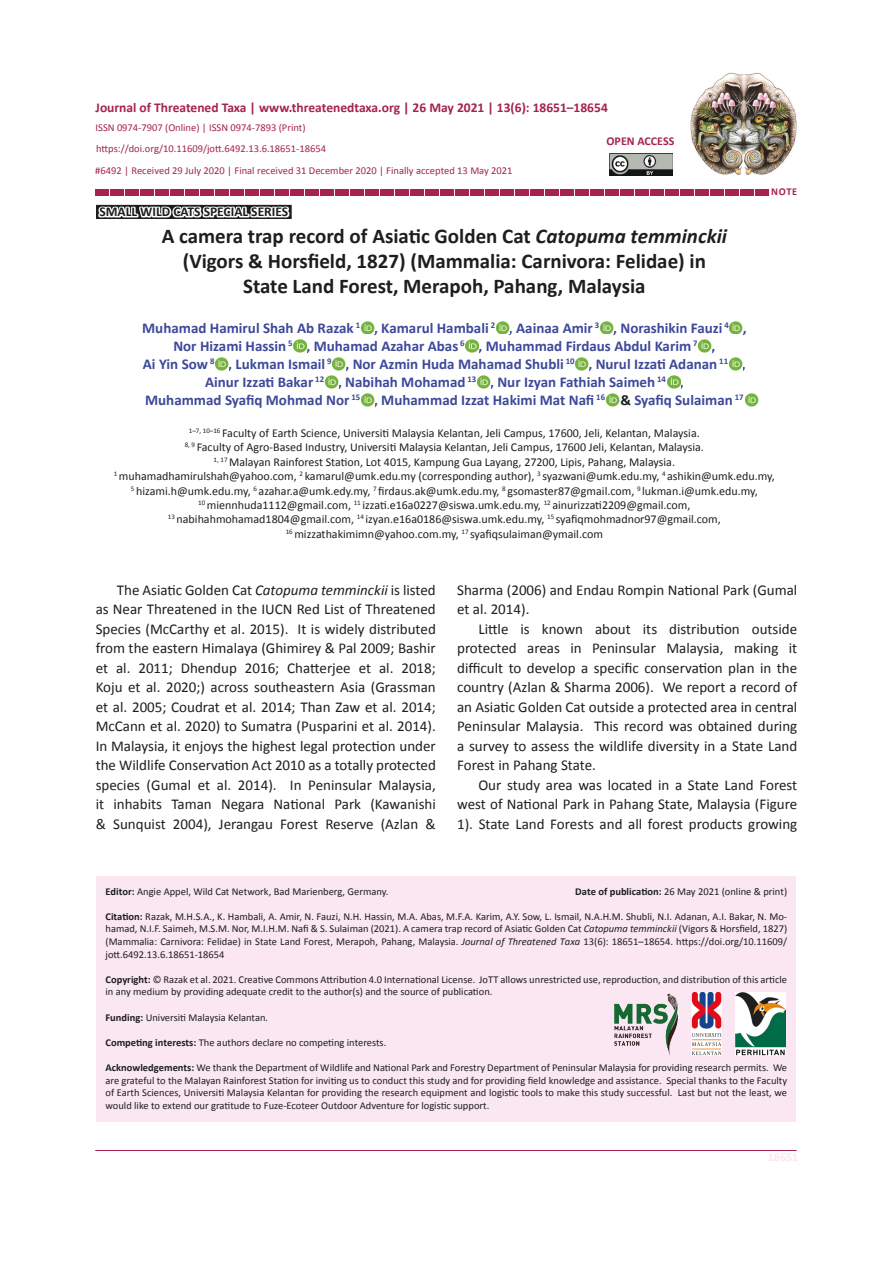
<style>
.page{position:relative;width:893px;height:1263px;background:#fff}
.page>*{position:absolute;margin:0;border:0;box-sizing:border-box;transform-origin:0 0}
.t1{font:700 21px/25.2px "Calibri";color:#1d1e1f;text-align:center}
.t2{font:15px/19.5px "Calibri";color:#1d1e1f}
.t3{font:700 15px/18px "Calibri";color:#3d4999;text-align:center}
.t4{font:15px/19.5px "Calibri 2";color:#1d1e1f}
.t5{font:700 13.5px "Calibri";color:#a5234c}
.t6{font:700 13.5px "Calibri";color:#1d1e1f}
.t7{font:12px/14.4px "Calibri";color:#1d1e1f;text-align:center}
.t8{font:12px/14.4px "Calibri 2";color:#1d1e1f;text-align:center}
.t9{font:700 12px "Calibri";color:#a5234c}
.t10{font:12px "Calibri Bold 2";color:#fae7f2}
.t11{font:10.5px/12.6px "Calibri";color:#1d1e1f}
.t12{font:10.5px "Calibri 2";color:#1d1e1f}
.t13{font:10.5px "Calibri";color:#a5234c}
.t14{font:700 10.5px "Calibri";color:#a5234c}
.s1{font-family:"Calibri 2"}
.s2{font-family:"Calibri Bold Italic 2";font-weight:400}
.s3{color:#1d1e1f}
.s4{font-family:"Calibri"}
.s5{font-style:italic}
.s6{font-family:"Calibri Bold 2"}
.s7{font-family:"Calibri";font-weight:700}
.s8{font-family:"Calibri";font-style:italic}
.s9{font-weight:700}
</style>
<div class="page">
<div style="left:96px;top:876px;width:700px;height:246px;background:#fae7f2"></div>
<img style="left:690px;top:72px;width:107px;height:104px">
<img style="left:609px;top:154px;width:63px;height:22px">
<svg style="left:361px;top:321px;width:13px;height:13px"></svg>
<img style="left:293px;top:339px;width:14px;height:13px">
<img style="left:465px;top:339px;width:14px;height:13px">
<svg style="left:698px;top:339px;width:13px;height:13px"></svg>
<svg style="left:215px;top:357px;width:13px;height:13px"></svg>
<svg style="left:575px;top:357px;width:13px;height:13px"></svg>
<svg style="left:729px;top:357px;width:13px;height:13px"></svg>
<svg style="left:325px;top:357px;width:20px;height:31px"></svg>
<svg style="left:477px;top:375px;width:13px;height:13px"></svg>
<img style="left:667px;top:375px;width:14px;height:13px">
<svg style="left:361px;top:393px;width:13px;height:13px"></svg>
<svg style="left:606px;top:393px;width:13px;height:13px"></svg>
<svg style="left:745px;top:393px;width:13px;height:13px"></svg>
<svg style="left:496px;top:321px;width:13px;height:13px"></svg>
<svg style="left:600px;top:321px;width:13px;height:13px"></svg>
<svg style="left:729px;top:321px;width:13px;height:13px"></svg>
<hr style="left:95px;top:1150px;width:702px;height:1px;background:#a5234c">
<svg style="left:95px;top:189px;width:674px;height:27px"></svg>
<div style="left:96px;top:205px;width:196px;height:14px;border:2px solid #1d1e1f"></div>
<img style="left:614px;top:993px;width:64px;height:62px">
<img style="left:736px;top:992px;width:50px;height:63px">
<img style="left:692px;top:992px;width:29px;height:63px">
<p class="t5" style="left:96px;top:99px;width:514px">Journal of Threatened Taxa | www.threatenedtaxa.org | 26 May 2021 | 13(6): 18651–18654</p>
<p class="t13" style="left:96px;top:121px;width:211px">ISSN 0974-7907 (Online) | ISSN 0974-7893 (Print)</p>
<p class="t13" style="left:95px;top:164px;width:419px">#6492 | Received 29 July 2020 | Final received 31 December 2020 | Finally accepted 13 May 2021</p>
<p class="t9" style="left:606px;top:133px;width:69px">OPEN ACCESS</p>
<p class="t13" style="left:96px;top:142px;width:231px">https://doi.org/10.11609/jott.6492<span class="s1">.13.6.</span>18651-18654</p>
<p class="t6" style="left:99px;top:203px;width:190px">SMALL WILD CATS SPECIAL SERIES</p>
<p class="t14" style="left:771px;top:185px;width:28px">NOTE</p>
<h1 class="t1" style="left:162px;top:223px;width:567px">A camera trap record of Asiatic Golden Cat <span class="s2">Catopuma temminckii </span>(Vigors &amp; Horsfield, 1827) (Mammalia: Carnivora: Felidae) in<br>State Land Forest, Merapoh, Pahang, Malaysia</h1>
<p class="t3" style="left:142px;top:319px;width:606px">Muhamad Hamirul Shah Ab Razak <sup>1</sup> , Kamarul Hambali <sup>2</sup> , Aainaa Amir <sup>3</sup> , Norashikin Fauzi <sup>4</sup> , Nor Hizami Hassin <sup>5</sup> , Muhamad Azahar Abas <sup>6</sup> , Muhammad Firdaus Abdul Karim <sup>7</sup> ,<br>Ai Yin Sow <sup>8</sup> , Lukman Ismail <sup>9</sup> , Nor Azmin Huda Mahamad Shubli <sup>10</sup> , Nurul Izzati Adanan <sup>11</sup> , Ainur Izzati Bakar <sup>12</sup> , Nabihah Mohamad <sup>13</sup> , Nur Izyan Fathiah Saimeh <sup>14</sup> ,<br>Muhammad Syafiq Mohmad Nor <sup>15</sup> , Muhammad Izzat Hakimi Mat Nafi <sup>16</sup> <span class="s3">&amp;</span> Syafiq Sulaiman <sup>17</sup></p>
<p class="t7" style="left:185px;top:426px;width:521px"><sup>1–7,</sup> <sup>10–16</sup> Faculty of Earth Science, Universiti Malaysia Kelantan, Jeli Campus, 17600, Jeli, Kelantan, Malaysia.<br><sup>8,</sup> <sup>9</sup> Faculty of Agro-Based Industry, Universiti Malaysia Kelantan, Jeli Campus, 17600 Jeli, Kelantan, Malaysia.<br><sup>1,</sup> <sup>17</sup> Malayan Rainforest Station, Lot 4015, Kampung Gua Layang, 27200, Lipis, Pahang, Malaysia.</p>
<p class="t8" style="left:114px;top:469px;width:662px"><sup>1</sup> muhamadhamirulshah@yahoo.com, <sup>2</sup> kamarul@umk.edu.my (corresponding author), <sup>3</sup> syazwani@umk.edu.my, <sup>4</sup> ashikin@umk.edu.my,<br><sup>5</sup> hizami.h@umk.edu.my, <sup>6</sup> azahar.a@umk.edy.my, <sup>7</sup> <span class="s4">firdaus.ak@umk.edu.my,</span> <sup>8</sup> <span class="s4">gsomaster87@gmail.com,</span> <sup>9</sup> lukman.i@umk.edu.my,</p>
<p class="t7" style="left:168px;top:498px;width:554px"><sup>10</sup> <span class="s1">miennhuda1112@gmail.com,</span> <sup>11</sup> izzati.e16a0227@siswa.umk.edu.my, <sup>12</sup> ainurizzati2209@gmail.com,<br><sup>13</sup> nabihahmohamad1804@gmail.com, <sup>14</sup> izyan.e16a0186@siswa.umk.edu.my, <sup>15</sup> syafiqmohmadnor97@gmail.com,</p>
<p class="t8" style="left:286px;top:527px;width:319px"><sup>16</sup> mizzathakimimn@yahoo.com.my, <sup>17</sup> <span class="s4">syafiqsulaiman@ymail.com</span></p>
<p class="t2" style="left:96px;top:580px;width:342px;text-align:justify;text-indent:21px">The Asiatic Golden Cat <span class="s5">Catopuma temminckii</span> <span class="s1">is listed </span>as Near Threatened in the IUCN Red List of Threatened Species (McCarthy et al. 2015). It is widely distributed from the eastern Himalaya (Ghimirey &amp; Pal 2009; Bashir et al. 2011; Dhendup 2016; Chatterjee et al. 2018; Koju et al. 2020;) across southeastern Asia (Grassman et al. 2005; Coudrat et al. 2014; Than Zaw et al. 2014; McCann et al. 2020) to Sumatra (Pusparini et al. 2014).<br>In Malaysia, it enjoys the highest legal protection under the Wildlife Conservation Act 2010 as a totally protected species (Gumal et al. 2014). In Peninsular Malaysia, it inhabits Taman Negara National Park (Kawanishi &amp; Sunquist 2004), Jerangau Forest Reserve (Azlan &amp;</p>
<h2 class="t2" style="left:457px;top:580px;width:342px">Sharma (2006) and Endau Rompin National Park (Gumal et al. 2014).</h2>
<h2 class="t2" style="left:478px;top:619px;width:320px">Little is known about its distribution outside</h2>
<h2 class="t4" style="left:457px;top:639px;width:342px">protected areas in Peninsular Malaysia, making it</h2>
<h2 class="t2" style="left:457px;top:658px;width:342px">difficult to develop a specific conservation plan in the</h2>
<h2 class="t4" style="left:457px;top:678px;width:342px">country (Azlan &amp; Sharma 2006). We report a record of</h2>
<h2 class="t2" style="left:457px;top:697px;width:342px">an Asiatic Golden Cat outside a protected area in central<br>Peninsular Malaysia. This record was obtained during</h2>
<h2 class="t4" style="left:457px;top:736px;width:342px">a survey to assess the wildlife diversity in a State Land<br>Forest in Pahang State.</h2>
<h2 class="t2" style="left:457px;top:775px;width:342px;text-align:right">Our study area was located in a State Land Forest west of National Park in Pahang State, Malaysia (Figure</h2>
<h2 class="t4" style="left:457px;top:814px;width:342px">1). State Land Forests and all forest products growing</h2>
<p class="t12" style="left:105px;top:884px;width:284px"><span class="s6">Editor:</span> Angie Appel, Wild Cat Network, Bad Marienberg, Germany.</p>
<p class="t12" style="left:575px;top:884px;width:213px"><span class="s7">Date of publication:</span> 26 May 2021 (online &amp; print)</p>
<p class="t12" style="left:105px;top:909px;width:683px"><span class="s7">Citation:</span> Razak, M.H.S.A., K. Hambali, A. Amir, N. Fauzi, N.H. Hassin, M.A. Abas, M.F.A. Karim, A.Y. Sow, L. Ismail, N.A.H.M. Shubli, N.I. Adanan, A.I. Bakar, N. Mo-</p>
<p class="t11" style="left:105px;top:922px;width:683px">hamad, N.I.F. Saimeh, M.S.M. Nor, M.I.H.M. Nafi &amp; S. Sulaiman (2021). A camera trap record of Asiatic Golden Cat <span class="s5">Catopuma temminckii</span> (Vigors &amp; Horsfield, 1827)</p>
<p class="t12" style="left:105px;top:935px;width:683px">(Mammalia: Carnivora: Felidae) in State Land Forest, Merapoh, Pahang, Malaysia. <span class="s8">Journal of Threatened Taxa</span> 13(6): <span class="s4">18651–18654</span>. <span class="s4">https://doi.org/10.11609/</span></p>
<p class="t11" style="left:105px;top:948px;width:120px">jott.6492<span class="s1">.13.6.</span>18651-18654</p>
<p class="t11" style="left:105px;top:973px;width:683px"><span class="s6">Copyright:</span> © Razak et al. 2021. Creative Commons Attribution 4.0 International License. JoTT allows unrestricted use, reproduction, and distribution of this article in any medium by providing adequate credit to the author(s) and the source of publication.</p>
<p class="t11" style="left:105px;top:1011px;width:164px"><span class="s9">Funding:</span> Universiti Malaysia Kelantan.</p>
<p class="t11" style="left:105px;top:1036px;width:282px"><span class="s9">Competing interests:</span> The authors declare no competing interests.</p>
<p class="t11" style="left:105px;top:1061px;width:683px;text-align:justify"><span class="s9">Acknowledgements:</span> We thank the Department of Wildlife and National Park and Forestry Department of Peninsular Malaysia for providing research permits. We are grateful to the Malayan Rainforest Station for inviting us to conduct this study and for providing field knowledge and assistance. Special thanks to the Faculty of Earth Sciences, Universiti Malaysia Kelantan for providing the research equipment and logistic tools to make this study successful. Last but not the least, we would like to extend our gratitude to Fuze-Ecoteer Outdoor Adventure for logistic support.</p>
<p class="t10" style="left:768px;top:1149px;width:32px">18651</p>
</div>
